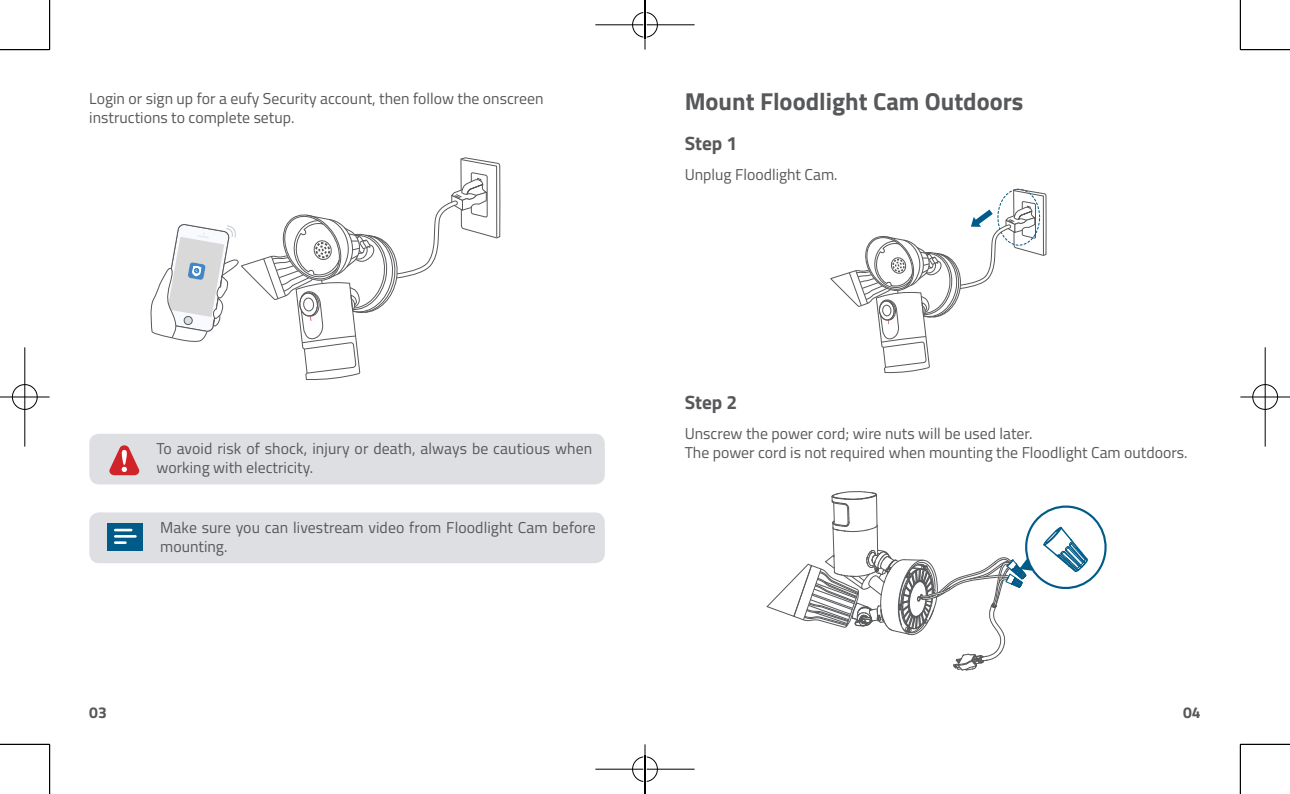
<style>
.page{position:relative;width:1290px;height:794px;background:#fff}
.page>*{position:absolute;margin:0;border:0;box-sizing:border-box;transform-origin:0 0}
.Primary_Title{font:700 24.5px "Titillium Web";color:#57585a}
.Primary_Title-2{font:700 19.25px "Titillium Web";color:#57585a}
.primary_text{font:15.75px/18.9px "Titillium Web";color:#57585a}
.text-项目编号{font:15.75px "Titillium Web";color:#57585a}
.t1{font:700 15.75px "Titillium Web";color:#57585a}
</style>
<div class="page">
<svg style="left:830px;top:188px;width:217px;height:185px"></svg>
<svg style="left:766px;top:491px;width:341px;height:180px"></svg>
<svg style="left:150px;top:157px;width:350px;height:223px"></svg>
<div style="left:89px;top:434px;width:516px;height:50px;background:#dedfe2;border-radius:10px"></div>
<svg style="left:109px;top:445px;width:30px;height:30px"></svg>
<div style="left:89px;top:512px;width:516px;height:51px;background:#dedfe2;border-radius:10px"></div>
<div style="left:107px;top:523px;width:35px;height:28px;background:#005b88"></div>
<svg style="left:115px;top:529px;width:16px;height:2px"></svg>
<hr style="left:115px;top:535px;width:20px;height:2px;background:#fff">
<svg style="left:115px;top:541px;width:10px;height:3px"></svg>
<hr style="left:0;top:49px;width:50px;height:1px;background:#000">
<hr style="left:1240px;top:49px;width:50px;height:1px;background:#000">
<hr style="left:0;top:744px;width:50px;height:1px;background:#000">
<hr style="left:1240px;top:744px;width:50px;height:1px;background:#000">
<hr style="left:49px;top:0;width:1px;height:50px;background:#000">
<hr style="left:49px;top:744px;width:1px;height:50px;background:#000">
<hr style="left:1240px;top:0;width:1px;height:50px;background:#000">
<hr style="left:1240px;top:744px;width:1px;height:50px;background:#000">
<div style="left:631px;top:11px;width:28px;height:27px;border:2px solid #fff;border-radius:50%"></div>
<hr style="left:595px;top:24px;width:99px;height:2px;background:#fff">
<div style="left:632px;top:12px;width:26px;height:25px;border:1px solid #000;border-radius:50%"></div>
<hr style="left:595px;top:25px;width:99px;height:1px;background:#000">
<hr style="left:645px;top:0;width:1px;height:50px;background:#000">
<div style="left:631px;top:755px;width:28px;height:28px;border:2px solid #fff;border-radius:50%"></div>
<hr style="left:595px;top:768px;width:99px;height:2px;background:#fff">
<div style="left:632px;top:756px;width:26px;height:26px;border:1px solid #000;border-radius:50%"></div>
<hr style="left:595px;top:769px;width:99px;height:1px;background:#000">
<hr style="left:645px;top:744px;width:1px;height:50px;background:#000">
<div style="left:11px;top:383px;width:27px;height:27px;border:2px solid #fff;border-radius:50%"></div>
<hr style="left:0;top:396px;width:50px;height:2px;background:#fff">
<hr style="left:24px;top:347px;width:2px;height:99px;background:#fff">
<div style="left:12px;top:384px;width:25px;height:25px;border:1px solid #000;border-radius:50%"></div>
<hr style="left:0;top:397px;width:50px;height:1px;background:#000">
<hr style="left:25px;top:347px;width:1px;height:99px;background:#000">
<div style="left:1251px;top:383px;width:28px;height:27px;border:2px solid #fff;border-radius:50%"></div>
<hr style="left:1240px;top:396px;width:50px;height:2px;background:#fff">
<hr style="left:1264px;top:347px;width:2px;height:99px;background:#fff">
<div style="left:1252px;top:384px;width:26px;height:25px;border:1px solid #000;border-radius:50%"></div>
<hr style="left:1240px;top:397px;width:50px;height:1px;background:#000">
<hr style="left:1265px;top:347px;width:1px;height:99px;background:#000">
<hr style="left:644px;top:2px;width:2px;height:37px;background:#fff">
<hr style="left:644px;top:755px;width:2px;height:37px;background:#fff">
<hr style="left:645px;top:2px;width:1px;height:37px;background:#000">
<hr style="left:645px;top:755px;width:1px;height:37px;background:#000">
<p class="primary_text" style="left:89px;top:88px;width:456px">Login or sign up for a eufy Security account, then follow the onscreen instructions to complete setup.</p>
<p class="primary_text" style="left:157px;top:438px;width:437px">To avoid risk of shock, injury or death, always be cautious when working with electricity.</p>
<p class="primary_text" style="left:160px;top:517px;width:437px">Make sure you can livestream video from Floodlight Cam before mounting.</p>
<p class="Primary_Title" style="left:685px;top:83px;width:340px">Mount Floodlight Cam Outdoors</p>
<p class="Primary_Title-2" style="left:685px;top:128px;width:54px">Step 1</p>
<p class="primary_text" style="left:685px;top:164px;width:154px">Unplug Floodlight Cam.</p>
<p class="Primary_Title-2" style="left:685px;top:387px;width:54px">Step 2</p>
<p class="text-项目编号" style="left:685px;top:422px;width:349px">Unscrew the power cord; wire nuts will be used later.</p>
<p class="text-项目编号" style="left:685px;top:441px;width:504px">The power cord is not required when mounting the Floodlight Cam outdoors.</p>
<p class="t1" style="left:89px;top:700px;width:19px">03</p>
<p class="t1" style="left:1183px;top:700px;width:19px">04</p>
</div>
